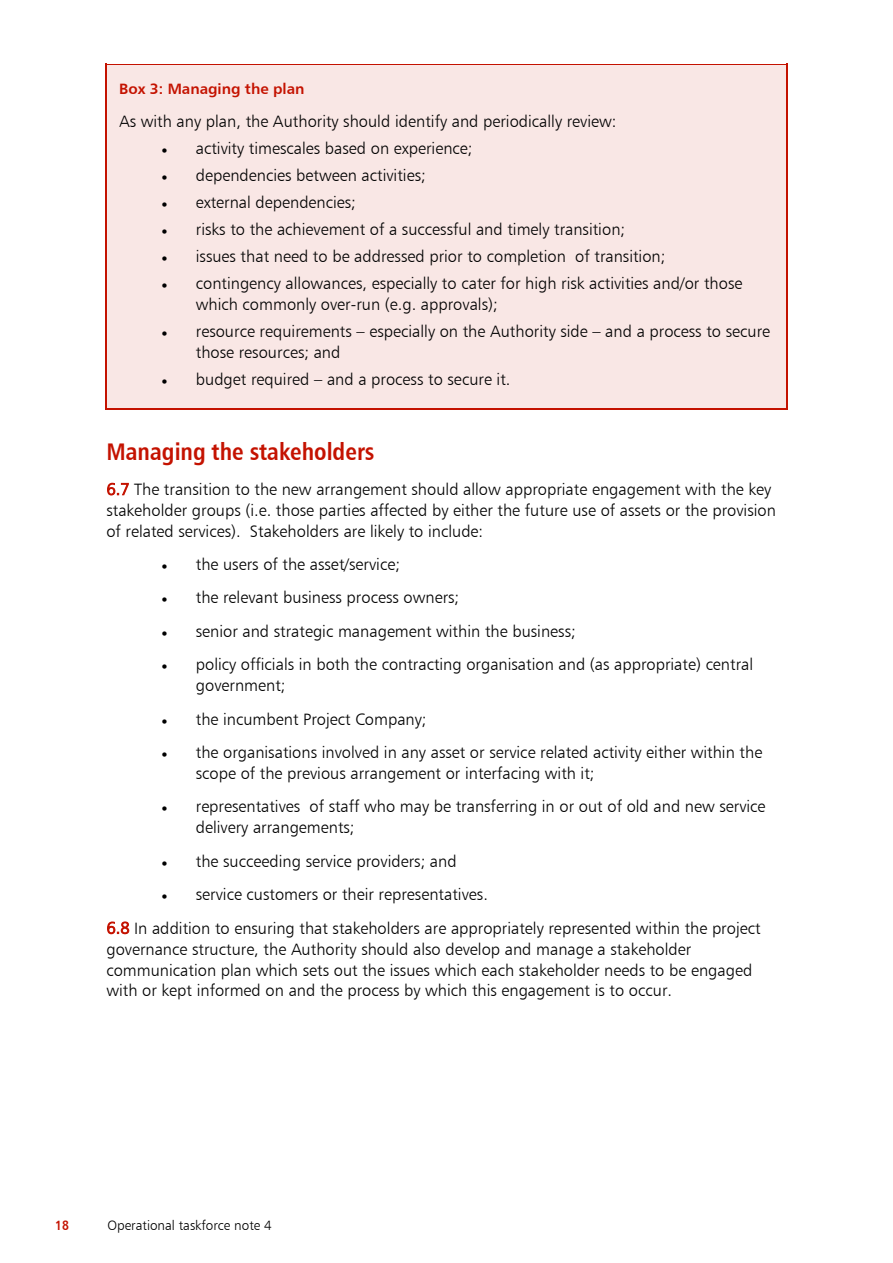
<style>
.page{position:relative;width:893px;height:1263px;background:#fff}
.page>*{position:absolute;margin:0;border:0;box-sizing:border-box;transform-origin:0 0}
.t1{font:24px "Humanist 777 BT Bold Condensed B";color:#c41200}
.t2{font:16.5px/21px "Humanist 777 BT Light B";color:#000}
.t3{font:15px "Humanist 777 BT Bold B";color:#c41200}
.t4{font:13.5px "Humanist 777 BT Light B";color:#000}
.t5{font:13.5px "Humanist 777 BT Bold Condensed B";color:#c41200}
.s1{color:#c41200}
</style>
<div class="page">
<div style="left:107px;top:78px;width:679px;height:317px;background:#f9e7e5"></div>
<svg style="left:106px;top:65px;width:1px;height:13px"></svg>
<hr style="left:106px;top:64px;width:680px;height:1px;background:#c41200">
<div style="left:107px;top:65px;width:679px;height:13px;background:#f9e7e5"></div>
<svg style="left:786px;top:64px;width:1px;height:14px"></svg>
<div style="left:105px;top:395px;width:683px;height:13px;background:#f9e7e5"></div>
<hr style="left:106px;top:78px;width:1px;height:331px;background:#c41200">
<hr style="left:106px;top:408px;width:680px;height:1px;background:#c41200">
<hr style="left:786px;top:78px;width:1px;height:331px;background:#c41200">
<p class="t3" style="left:119px;top:79px;width:187px">Box 3: Managing the plan</p>
<p class="t2" style="left:119px;top:111px;width:498px">As with any plan, the Authority should identify and periodically review:</p>
<p class="t2" style="left:162px;top:138px;width:312px">• activity timescales based on experience;</p>
<p class="t2" style="left:162px;top:165px;width:265px">• dependencies between activities;</p>
<p class="t2" style="left:162px;top:192px;width:195px">• external dependencies;</p>
<p class="t2" style="left:162px;top:219px;width:465px">• risks to the achievement of a successful and timely transition;</p>
<p class="t2" style="left:162px;top:246px;width:505px">• issues that need to be addressed prior to completion of transition;</p>
<p class="t2" style="left:196px;top:273px;width:548px;text-indent:-34px">• contingency allowances, especially to cater for high risk activities and/or those which commonly over-run (e.g. approvals);</p>
<p class="t2" style="left:196px;top:321px;width:576px;text-indent:-34px">• resource requirements – especially on the Authority side – and a process to secure those resources; and</p>
<p class="t2" style="left:162px;top:369px;width:350px">• budget required – and a process to secure it.</p>
<h1 class="t1" style="left:106px;top:436px;width:269px">Managing the stakeholders</h1>
<p class="t2" style="left:106px;top:478px;width:671px"><span class="s1">6.7</span> The transition to the new arrangement should allow appropriate engagement with the key stakeholder groups (i.e. those parties affected by either the future use of assets or the provision of related services). Stakeholders are likely to include:</p>
<p class="t2" style="left:162px;top:554px;width:240px">• the users of the asset/service;</p>
<p class="t2" style="left:162px;top:587px;width:299px">• the relevant business process owners;</p>
<p class="t2" style="left:162px;top:620px;width:415px">• senior and strategic management within the business;</p>
<p class="t2" style="left:196px;top:654px;width:559px;text-indent:-34px">• policy officials in both the contracting organisation and (as appropriate) central government;</p>
<p class="t2" style="left:162px;top:708px;width:266px">• the incumbent Project Company;</p>
<p class="t2" style="left:196px;top:742px;width:568px;text-indent:-34px">• the organisations involved in any asset or service related activity either within the scope of the previous arrangement or interfacing with it;</p>
<p class="t2" style="left:196px;top:796px;width:571px;text-indent:-34px">• representatives of staff who may be transferring in or out of old and new service delivery arrangements;</p>
<p class="t2" style="left:162px;top:850px;width:296px">• the succeeding service providers; and</p>
<p class="t2" style="left:106px;top:877px;width:655px;line-height:33.5px;text-indent:55px">• service customers or their representatives.<br><span class="s1">6.8</span> In addition to ensuring that stakeholders are appropriately represented within the project</p>
<p class="t2" style="left:106px;top:938px;width:647px">governance structure, the Authority should also develop and manage a stakeholder communication plan which sets out the issues which each stakeholder needs to be engaged with or kept informed on and the process by which this engagement is to occur.</p>
<p class="t5" style="left:55px;top:1217px;width:15px">18</p>
<p class="t4" style="left:107px;top:1217px;width:166px">Operational taskforce note 4</p>
</div>
